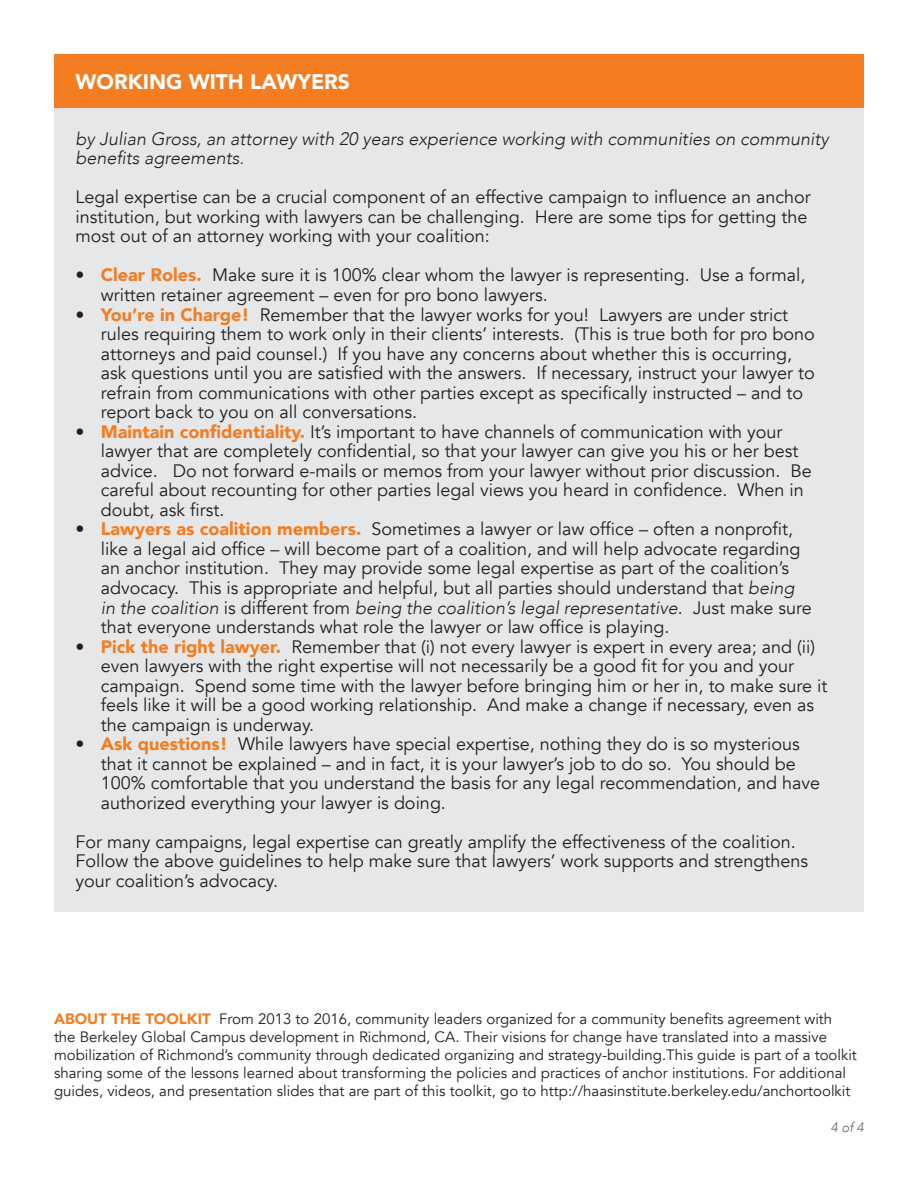
<style>
.page{position:relative;width:918px;height:1188px;background:#fff}
.page>*{position:absolute;margin:0;border:0;box-sizing:border-box;transform-origin:0 0}
.t1{font:900 21px "Avenir";color:#fff}
.Paragraph_Style_1{font:18px/19.5px "Avenir";color:#231f20}
.Paragraph_Style_1-2{font:italic 300 18px/19.5px "Avenir";color:#231f20}
.Paragraph_Style_1-3{font:15px/18px "Avenir";color:#231f20}
.t2{font:italic 300 13.5px "Avenir";color:#636366}
.s1{font-weight:900;color:#f47d21}
.s2{font-weight:300;font-style:italic}
</style>
<div class="page">
<div style="left:54px;top:108px;width:810px;height:804px;background:#e6e7e9"></div>
<div style="left:54px;top:54px;width:810px;height:54px;background:#f47d21"></div>
<p class="t1" style="left:76px;top:64px;width:276px">WORKING WITH LAWYERS</p>
<p class="Paragraph_Style_1-2" style="left:76px;top:129px;width:755px">by Julian Gross, an attorney with 20 years experience working with communities on community benefits agreements.</p>
<p class="Paragraph_Style_1" style="left:76px;top:188px;width:737px">Legal expertise can be a crucial component of an effective campaign to influence an anchor institution, but working with lawyers can be challenging. Here are some tips for getting the most out of an attorney working with your coalition:</p>
<p class="Paragraph_Style_1" style="left:101px;top:266px;width:706px;text-indent:-25px">• <span class="s1">Clear Roles.</span> Make sure it is 100% clear whom the lawyer is representing. Use a formal, written retainer agreement – even for pro bono lawyers.</p>
<p class="Paragraph_Style_1" style="left:101px;top:305px;width:716px;text-indent:-25px">• <span class="s1">You’re in Charge!</span> Remember that the lawyer works for you! Lawyers are under strict rules requiring them to work only in their clients’ interests. (This is true both for pro bono attorneys and paid counsel.) If you have any concerns about whether this is occurring, ask questions until you are satisfied with the answers. If necessary, instruct your lawyer to refrain from communications with other parties except as specifically instructed – and to report back to you on all conversations.</p>
<p class="Paragraph_Style_1" style="left:101px;top:422px;width:713px;text-indent:-25px">• <span class="s1">Maintain confidentiality.</span> It’s important to have channels of communication with your lawyer that are completely confidential, so that your lawyer can give you his or her best advice. Do not forward e-mails or memos from your lawyer without prior discussion. Be careful about recounting for other parties legal views you heard in confidence. When in doubt, ask first.</p>
<p class="Paragraph_Style_1" style="left:101px;top:520px;width:713px;text-indent:-25px">• <span class="s1">Lawyers as coalition members.</span> Sometimes a lawyer or law office – often a nonprofit, like a legal aid office – will become part of a coalition, and will help advocate regarding an anchor institution. They may provide some legal expertise as part of the coalition’s advocacy. This is appropriate and helpful, but all parties should understand that <span class="s2">being in the coalition</span> is different from <span class="s2">being the coalition’s legal representative</span>. Just make sure that everyone understands what role the lawyer or law office is playing.</p>
<p class="Paragraph_Style_1" style="left:101px;top:637px;width:728px;text-indent:-25px">• <span class="s1">Pick the right lawyer.</span> Remember that (i) not every lawyer is expert in every area; and (ii) even lawyers with the right expertise will not necessarily be a good fit for you and your campaign. Spend some time with the lawyer before bringing him or her in, to make sure it feels like it will be a good working relationship. And make a change if necessary, even as the campaign is underway.</p>
<p class="Paragraph_Style_1" style="left:101px;top:735px;width:721px;text-indent:-25px">• <span class="s1">Ask questions!</span> While lawyers have special expertise, nothing they do is so mysterious that it cannot be explained – and in fact, it is your lawyer’s job to do so. You should be 100% comfortable that you understand the basis for any legal recommendation, and have authorized everything your lawyer is doing.</p>
<p class="Paragraph_Style_1" style="left:76px;top:832px;width:734px">For many campaigns, legal expertise can greatly amplify the effectiveness of the coalition.<br>Follow the above guidelines to help make sure that lawyers’ work supports and strengthens your coalition’s advocacy.</p>
<p class="Paragraph_Style_1-3" style="left:54px;top:1010px;width:804px"><span class="s1">ABOUT THE TOOLKIT</span> From 2013 to 2016, community leaders organized for a community benefits agreement with the Berkeley Global Campus development in Richmond, CA. Their visions for change have translated into a massive mobilization of Richmond’s community through dedicated organizing and strategy-building.This guide is part of a toolkit sharing some of the lessons learned about transforming the policies and practices of anchor institutions. For additional guides, videos, and presentation slides that are part of this toolkit, go to http://haasinstitute.berkeley.edu/anchortoolkit</p>
<p class="t2" style="left:831px;top:1119px;width:35px">4 of 4</p>
</div>
